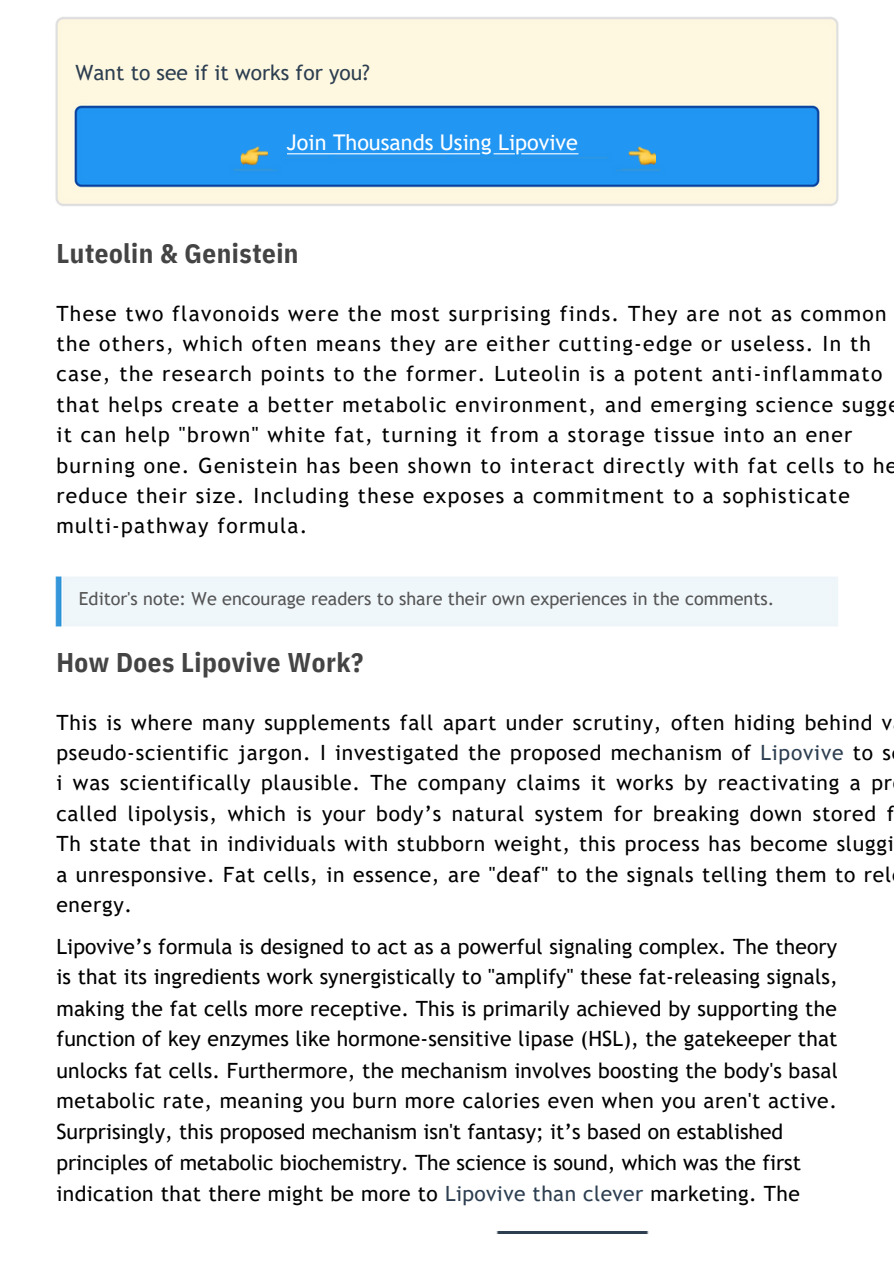
<style>
.page{position:relative;width:894px;height:1264px;background:#fff}
.page>*{position:absolute;margin:0;border:0;box-sizing:border-box;transform-origin:0 0}
.t1{font:700 27px "IBM Plex Sans Cond";letter-spacing:.02em;color:#444}
.t2{font:21.6px "Trebuchet MS";color:#fff}
.t3{font:21px/30.9px "Trebuchet MS";letter-spacing:.01em;color:#000}
.t4{font:21px/30.5px "Trebuchet MS";letter-spacing:.06em;color:#000}
.t5{font:21px/30.5px "Trebuchet MS";letter-spacing:.035em;color:#000}
.t6{font:21px "Trebuchet MS";color:#2c3e50}
.t7{font:18px "Trebuchet MS";color:#555}
.s1{color:#2c3e50}
</style>
<div class="page">
<div style="left:55px;top:576px;width:783px;height:51px;background:#f0f7fb"></div>
<img style="left:55px;top:17px;width:784px;height:189px">
<img style="left:240px;top:141px;width:27px;height:27px">
<img style="left:628px;top:141px;width:27px;height:27px">
<hr style="left:286px;top:153px;width:292px;height:1px;background:#fff">
<img style="left:496px;top:1231px;width:153px;height:2px">
<p class="t6" style="left:76px;top:60px;width:296px">Want to see if it works for you?</p>
<p class="t2" style="left:286px;top:129px;width:293px">Join Thousands Using Lipovive</p>
<p class="t1" style="left:56px;top:235px;width:243px">Luteolin &amp; Genistein</p>
<p class="t4" style="left:56px;top:298px;width:842px">These two flavonoids were the most surprising finds. They are not as common the others, which often means they are either cutting-edge or useless. In th case, the research points to the former. Luteolin is a potent anti-inflammato that helps create a better metabolic environment, and emerging science sugg it can help "brown" white fat, turning it from a storage tissue into an ener burning one. Genistein has been shown to interact directly with fat cells to he reduce their size. Including these exposes a commitment to a sophisticate multi-pathway formula.</p>
<p class="t7" style="left:79px;top:588px;width:696px">Editor's note: We encourage readers to share their own experiences in the comments.</p>
<p class="t1" style="left:56px;top:644px;width:308px">How Does Lipovive Work?</p>
<p class="t5" style="left:56px;top:707px;width:839px">This is where many supplements fall apart under scrutiny, often hiding behind v pseudo-scientific jargon. I investigated the proposed mechanism of <span class="s1">Lipovive</span> to s i was scientifically plausible. The company claims it works by reactivating a pr called lipolysis, which is your body’s natural system for breaking down stored f Th state that in individuals with stubborn weight, this process has become sluggi a unresponsive. Fat cells, in essence, are "deaf" to the signals telling them to rel energy.</p>
<p class="t3" style="left:56px;top:930px;width:782px">Lipovive’s formula is designed to act as a powerful signaling complex. The theory is that its ingredients work synergistically to "amplify" these fat-releasing signals, making the fat cells more receptive. This is primarily achieved by supporting the function of key enzymes like hormone-sensitive lipase (HSL), the gatekeeper that unlocks fat cells. Furthermore, the mechanism involves boosting the body's basal metabolic rate, meaning you burn more calories even when you aren't active.<br>Surprisingly, this proposed mechanism isn't fantasy; it’s based on established principles of metabolic biochemistry. The science is sound, which was the first indication that there might be more to <span class="s1">Lipovive than clever</span> marketing. The</p>
</div>
